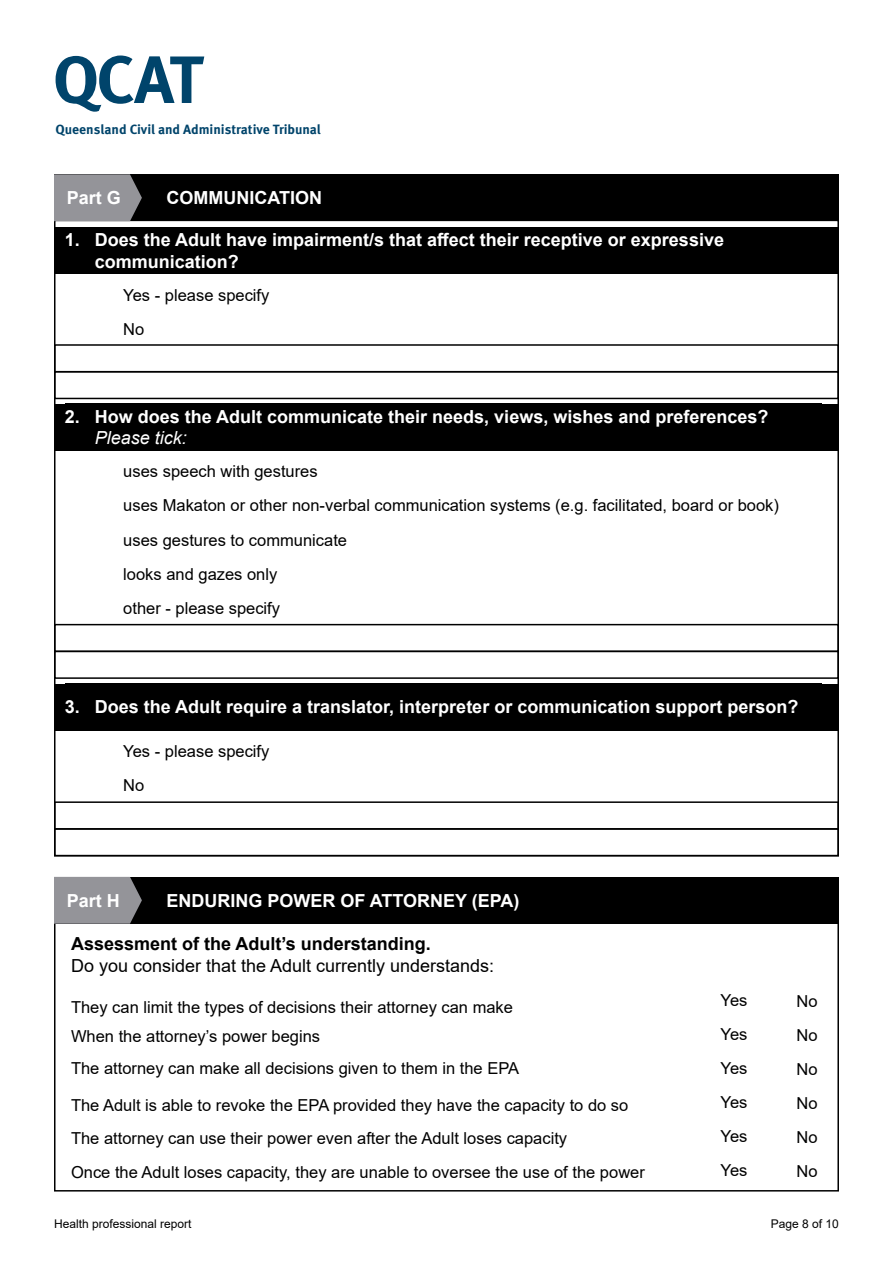
<style>
.page{position:relative;width:893px;height:1263px;background:#fff}
.page>*{position:absolute;margin:0;border:0;box-sizing:border-box;transform-origin:0 0}
.t1{font:700 18px/21.6px "Arial";color:#fff}
.t2{font:18px "Arial";color:#000}
.t3{font:700 18px "Arial";color:#000}
.t4{font:italic 18px "Arial";color:#fff}
.t5{font:16.5px/34px "Arial";color:#000}
.t6{font:700 13.35px "Meta OT";letter-spacing:-.005em;color:#00446b}
.t7{font:12px "Arial";color:#000}
</style>
<div class="page">
<svg style="left:56px;top:55px;width:148px;height:57px"></svg>
<div style="left:54px;top:801px;width:785px;height:29px;border:2px solid #000"></div>
<div style="left:54px;top:624px;width:785px;height:28px;border:2px solid #000"></div>
<div style="left:54px;top:371px;width:785px;height:28px;border:2px solid #000"></div>
<div style="left:54px;top:828px;width:785px;height:28px;border:2px solid #000"></div>
<div style="left:54px;top:651px;width:785px;height:28px;border:2px solid #000"></div>
<div style="left:55px;top:174px;width:784px;height:47px;background:#000"></div>
<svg style="left:54px;top:174px;width:88px;height:47px;background:#88888d"></svg>
<div style="left:54px;top:227px;width:785px;height:47px;background:#000"></div>
<div style="left:54px;top:684px;width:785px;height:46px;background:#000"></div>
<div style="left:54px;top:404px;width:785px;height:47px;background:#000"></div>
<div style="left:54px;top:922px;width:785px;height:269px;border:2px solid #000"></div>
<div style="left:55px;top:877px;width:784px;height:47px;background:#000"></div>
<svg style="left:54px;top:877px;width:88px;height:47px;background:#89898d"></svg>
<p class="t6" style="left:56px;top:121px;width:267px">Queensland Civil and Administrative Tribunal</p>
<p class="t1" style="left:166px;top:187px;width:157px">COMMUNICATION</p>
<p class="t1" style="left:95px;top:229px;width:631px;text-indent:-30px">1. Does the Adult have impairment/s that affect their receptive or expressive communication?</p>
<p class="t1" style="left:67px;top:187px;width:56px">Part G</p>
<p class="t1" style="left:69px;top:187px;width:201px">2. Health care provider</p>
<p class="t5" style="left:123px;top:278px;width:148px">Yes - please specify</p>
<p class="t5" style="left:123px;top:312px;width:23px">No</p>
<p class="t1" style="left:65px;top:406px;width:705px">2. How does the Adult communicate their needs, views, wishes and preferences?</p>
<p class="t4" style="left:95px;top:426px;width:94px">Please tick:</p>
<p class="t5" style="left:123px;top:454px;width:196px">uses speech with gestures</p>
<p class="t5" style="left:123px;top:488px;width:657px">uses Makaton or other non-verbal communication systems (e.g. facilitated, board or book)</p>
<p class="t5" style="left:123px;top:523px;width:225px">uses gestures to communicate</p>
<p class="t5" style="left:123px;top:557px;width:158px">looks and gazes only other - please specify</p>
<p class="t1" style="left:65px;top:696px;width:735px">3. Does the Adult require a translator, interpreter or communication support person?</p>
<p class="t5" style="left:123px;top:734px;width:148px">Yes - please specify</p>
<p class="t5" style="left:123px;top:768px;width:23px">No</p>
<p class="t1" style="left:166px;top:890px;width:355px">ENDURING POWER OF ATTORNEY (EPA)</p>
<p class="t1" style="left:69px;top:890px;width:201px">2. Health care provider</p>
<p class="t1" style="left:67px;top:890px;width:55px">Part H</p>
<p class="t3" style="left:71px;top:931px;width:361px">Assessment of the Adult’s understanding.</p>
<p class="t2" style="left:71px;top:953px;width:425px">Do you consider that the Adult currently understands:</p>
<p class="t5" style="left:71px;top:993px;width:444px;line-height:28.3px">They can limit the types of decisions their attorney can make<br>When the attorney’s power begins</p>
<p class="t5" style="left:71px;top:1051px;width:450px">The attorney can make all decisions given to them in the EPA</p>
<p class="t5" style="left:71px;top:1089px;width:559px;line-height:32.5px">The Adult is able to revoke the EPA provided they have the capacity to do so<br>The attorney can use their power even after the Adult loses capacity</p>
<p class="t5" style="left:71px;top:1155px;width:575px">Once the Adult loses capacity, they are unable to oversee the use of the power</p>
<p class="t5" style="left:720px;top:983px;width:28px">Yes</p>
<p class="t5" style="left:797px;top:984px;width:23px">No</p>
<p class="t5" style="left:720px;top:1017px;width:28px">Yes</p>
<p class="t5" style="left:797px;top:1018px;width:23px">No</p>
<p class="t5" style="left:720px;top:1051px;width:28px">Yes</p>
<p class="t5" style="left:797px;top:1052px;width:23px">No</p>
<p class="t5" style="left:720px;top:1085px;width:28px">Yes</p>
<p class="t5" style="left:797px;top:1086px;width:23px">No</p>
<p class="t5" style="left:720px;top:1119px;width:28px">Yes</p>
<p class="t5" style="left:797px;top:1120px;width:23px">No</p>
<p class="t5" style="left:720px;top:1153px;width:28px">Yes</p>
<p class="t5" style="left:797px;top:1154px;width:23px">No</p>
<p class="t7" style="left:54px;top:1215px;width:139px">Health professional report</p>
<p class="t7" style="left:771px;top:1215px;width:70px">Page 8 of 10</p>
</div>
